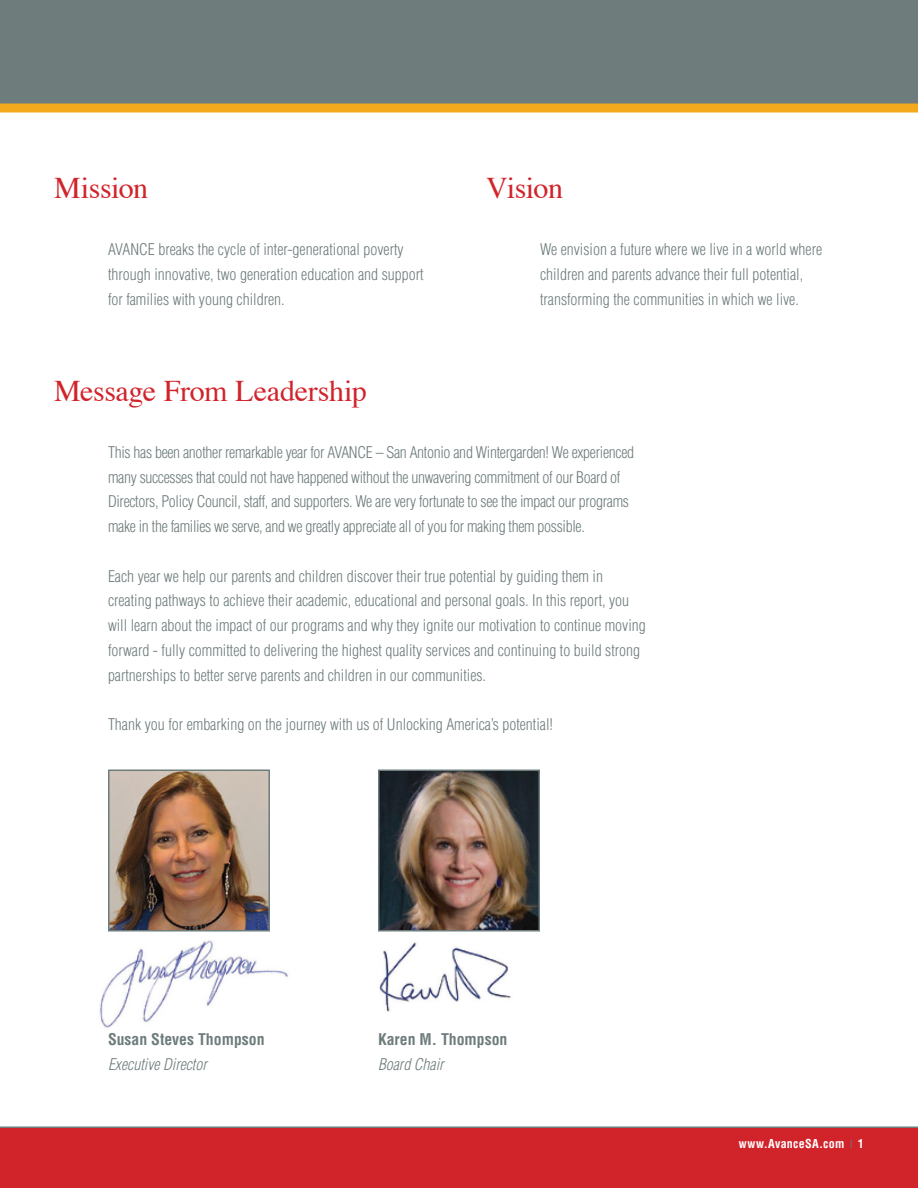
<style>
.page{position:relative;width:918px;height:1188px;background:#fff}
.page>*{position:absolute;margin:0;border:0;box-sizing:border-box;transform-origin:0 0}
.t1{font:30px "Times";letter-spacing:-.015em;color:#d1232a}
.t2{font:300 condensed 15.75px/24.8px "Helvetica";color:#6e7c7c}
.t3{font:300 condensed 15.75px/24.8px "Helvetica";letter-spacing:-.02em;color:#6e7c7c}
.t4{font:700 condensed 15.75px "Helvetica";color:#6e7c7c}
.t5{font:italic 300 condensed 15.75px "Helvetica";color:#6e7c7c}
.t6{font:700 condensed 12px "Helvetica";letter-spacing:.025em;color:#fff}
</style>
<div class="page">
<div style="left:0;top:1127px;width:918px;height:61px;background:#d1232a"></div>
<div style="left:0;top:0;width:918px;height:108px;background:#6e7c7c"></div>
<div style="left:0;top:104px;width:918px;height:8px;background:#f4a81c"></div>
<hr style="left:0;top:1126px;width:918px;height:2px;background:#6e7c7c">
<img style="left:111px;top:773px;width:156px;height:156px">
<div style="left:108px;top:770px;width:162px;height:162px;border:2px solid #6e7c7c"></div>
<img style="left:381px;top:773px;width:156px;height:156px">
<div style="left:378px;top:770px;width:162px;height:162px;border:2px solid #6e7c7c"></div>
<img style="left:378px;top:931px;width:149px;height:81px">
<img style="left:99px;top:940px;width:189px;height:88px">
<h1 class="t1" style="left:54px;top:160px;width:96px">Mission</h1>
<h1 class="t1" style="left:486px;top:160px;width:79px">Vision</h1>
<p class="t2" style="left:108px;top:237px;width:317px">AVANCE breaks the cycle of inter-generational poverty through innovative, two generation education and support for families with young children.</p>
<p class="t2" style="left:540px;top:237px;width:284px">We envision a future where we live in a world where children and parents advance their full potential, transforming the communities in which we live.</p>
<h1 class="t1" style="left:54px;top:362px;width:314px">Message From Leadership</h1>
<p class="t3" style="left:108px;top:440px;width:528px">This has been another remarkable year for AVANCE – San Antonio and Wintergarden! We experienced many successes that could not have happened without the unwavering commitment of our Board of Directors, Policy Council, staff, and supporters. We are very fortunate to see the impact our programs make in the families we serve, and we greatly appreciate all of you for making them possible.</p>
<p class="t2" style="left:108px;top:564px;width:539px">Each year we help our parents and children discover their true potential by guiding them in creating pathways to achieve their academic, educational and personal goals. In this report, you will learn about the impact of our programs and why they ignite our motivation to continue moving forward - fully committed to delivering the highest quality services and continuing to build strong partnerships to better serve parents and children in our communities.</p>
<p class="t2" style="left:108px;top:712px;width:447px">Thank you for embarking on the journey with us of Unlocking America’s potential!</p>
<p class="t4" style="left:108px;top:1030px;width:158px">Susan Steves Thompson</p>
<p class="t5" style="left:108px;top:1055px;width:100px">Executive Director</p>
<p class="t4" style="left:378px;top:1030px;width:131px">Karen M. Thompson</p>
<p class="t5" style="left:378px;top:1055px;width:67px">Board Chair</p>
<p class="t6" style="left:739px;top:1136px;width:127px">www.AvanceSA.com 1</p>
</div>
